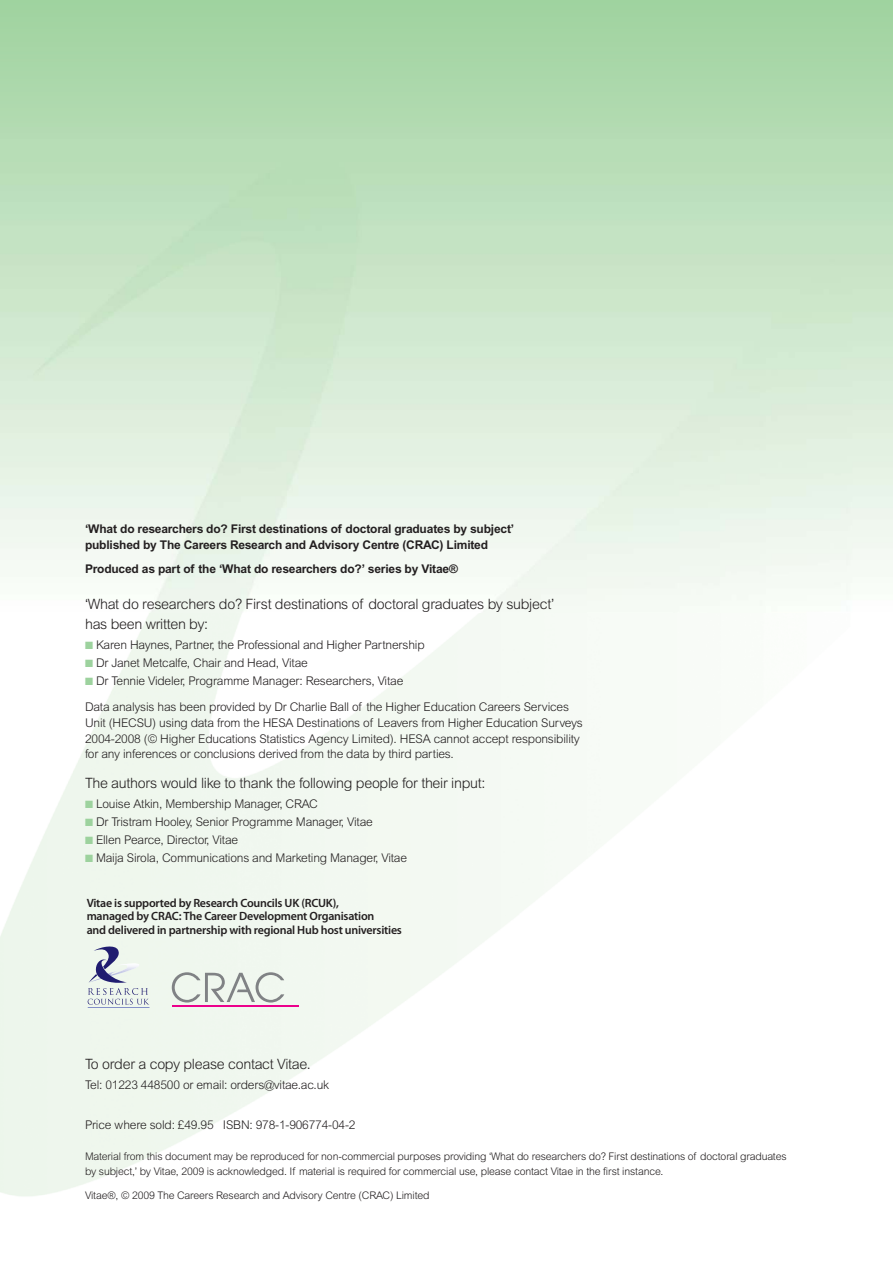
<style>
.page{position:relative;width:893px;height:1263px;background:#fff}
.page>*{position:absolute;margin:0;border:0;box-sizing:border-box;transform-origin:0 0}
.t1{font:300 14.25px/19.5px "Arial";letter-spacing:-.02em;color:#231f20}
.t2{font:300 12px/15.8px "Arial";letter-spacing:-.015em;color:#231f20}
.t3{font:700 12px/15.8px "Arial";letter-spacing:-.015em;color:#231f20}
.t4{font:600 12px/13.5px "Myriad Pro";letter-spacing:-.02em;color:#231f20}
.t5{font:300 10.5px/15px "Arial";letter-spacing:-.015em;color:#231f20}
.s1{color:#9dd29e}
</style>
<div class="page">
<img style="left:0;top:613px;width:570px;height:583px">
<hr style="left:88px;top:1007px;width:61px;height:1px;background:#8490c8">
<svg style="left:88px;top:946px;width:61px;height:59px;background:#cdd3d9"></svg>
<hr style="left:172px;top:1006px;width:126px;height:1px;background:#ec008c">
<svg style="left:172px;top:972px;width:112px;height:30px"></svg>
<p class="t3" style="left:85px;top:522px;width:431px">‘What do researchers do? First destinations of doctoral graduates by subject’ published by The Careers Research and Advisory Centre (CRAC) Limited</p>
<p class="t3" style="left:85px;top:562px;width:374px">Produced as part of the ‘What do researchers do?’ series by Vitae®</p>
<p class="t1" style="left:85px;top:596px;width:471px">‘What do researchers do? First destinations of doctoral graduates by subject’ has been written by:</p>
<p class="t2" style="left:85px;top:638px;width:341px"><span class="s1">■</span> Karen Haynes, Partner, the Professional and Higher Partnership</p>
<p class="t2" style="left:85px;top:656px;width:224px"><span class="s1">■</span> Dr Janet Metcalfe, Chair and Head, Vitae</p>
<p class="t2" style="left:85px;top:668px;width:486px;line-height:26.4px"><span class="s1">■</span> Dr Tennie Videler, Programme Manager: Researchers, Vitae<br>Data analysis has been provided by Dr Charlie Ball of the Higher Education Careers Services</p>
<p class="t2" style="left:85px;top:716px;width:499px">Unit (HECSU) using data from the HESA Destinations of Leavers from Higher Education Surveys<br>2004-2008 (© Higher Educations Statistics Agency Limited). HESA cannot accept responsibility for any inferences or conclusions derived from the data by third parties.</p>
<p class="t1" style="left:85px;top:775px;width:402px">The authors would like to thank the following people for their input:</p>
<p class="t2" style="left:85px;top:797px;width:234px"><span class="s1">■</span> Louise Atkin, Membership Manager, CRAC</p>
<p class="t2" style="left:85px;top:815px;width:289px"><span class="s1">■</span> Dr Tristram Hooley, Senior Programme Manager, Vitae</p>
<p class="t2" style="left:85px;top:833px;width:155px"><span class="s1">■</span> Ellen Pearce, Director, Vitae</p>
<p class="t2" style="left:85px;top:851px;width:324px"><span class="s1">■</span> Maija Sirola, Communications and Marketing Manager, Vitae</p>
<p class="t4" style="left:87px;top:897px;width:317px">Vitae is supported by Research Councils UK (RCUK),<br>managed by CRAC: The Career Development Organisation<br>and delivered in partnership with regional Hub host universities</p>
<p class="t1" style="left:85px;top:1056px;width:227px">To order a copy please contact Vitae.</p>
<p class="t2" style="left:85px;top:1078px;width:246px">Tel: 01223 448500 or email: orders@vitae.ac.uk</p>
<p class="t2" style="left:85px;top:1118px;width:272px">Price where sold: £49.95 ISBN: 978-1-906774-04-2</p>
<p class="t5" style="left:85px;top:1150px;width:703px">Material from this document may be reproduced for non-commercial purposes providing ‘What do researchers do? First destinations of doctoral graduates by subject,’ by Vitae, 2009 is acknowledged. If material is required for commercial use, please contact Vitae in the first instance.</p>
<p class="t5" style="left:85px;top:1189px;width:346px">Vitae®, © 2009 The Careers Research and Advisory Centre (CRAC) Limited</p>
</div>
